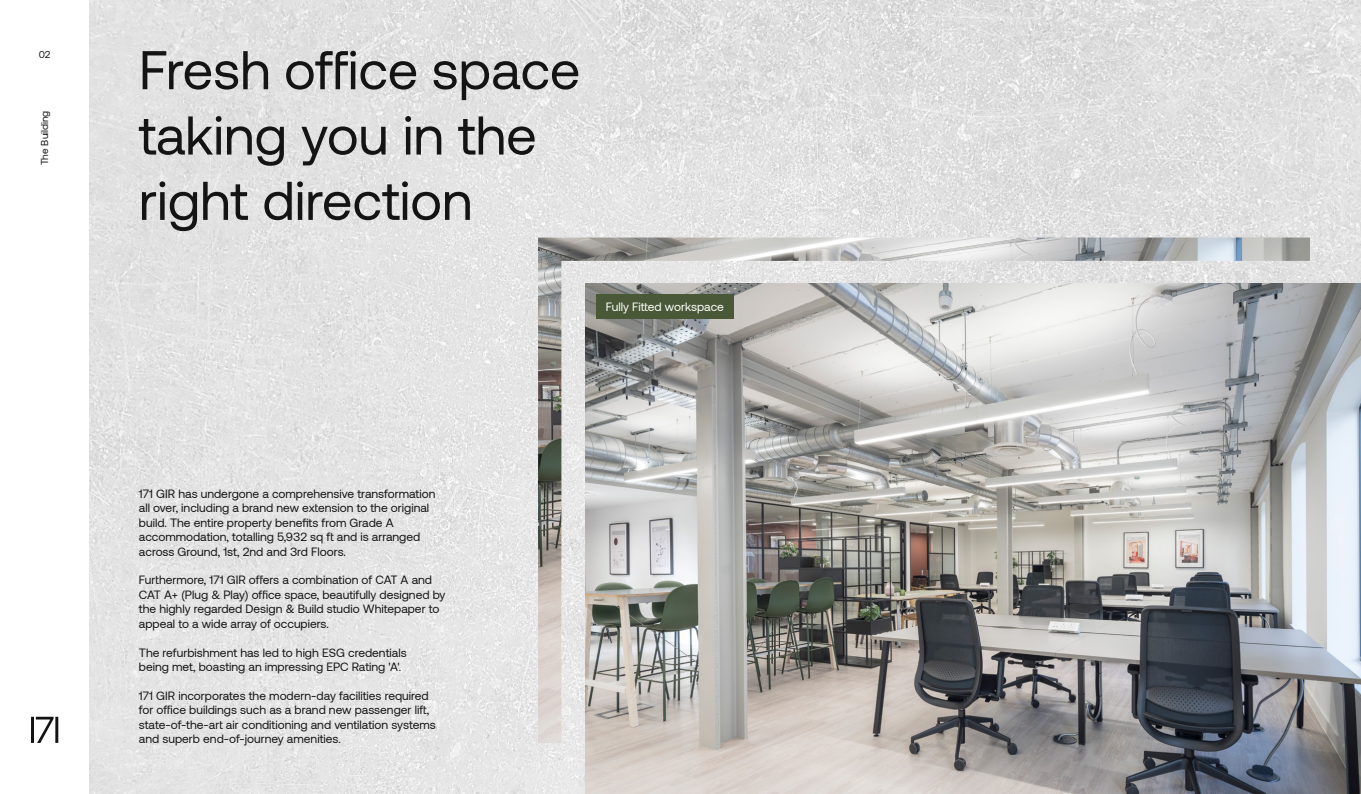
<style>
.page{position:relative;width:1361px;height:794px;background:#fff}
.page>*{position:absolute;margin:0;border:0;box-sizing:border-box;transform-origin:0 0}
.t1{font:54.4px/65.3px "Aeonik";color:#141414}
.t2{font:12px/14.4px "Aeonik";color:#141414}
.t3{font:12px "Aeonik";color:#fff}
.t4{font:10px "Aeonik";color:#141414}
</style>
<div class="page">
<img style="left:89px;top:0;width:1272px;height:794px">
<img style="left:538px;top:237px;width:772px;height:506px">
<img style="left:586px;top:283px;width:775px;height:511px">
<div style="left:596px;top:294px;width:137px;height:25px;background:#495837"></div>
<hr style="left:31px;top:717px;width:3px;height:26px;background:#141314">
<hr style="left:55px;top:717px;width:3px;height:26px;background:#141314">
<svg style="left:36px;top:717px;width:18px;height:26px"></svg>
<p class="t4" style="left:39px;top:49px;width:13px">02</p>
<p class="t4" style="left:39px;top:165px;width:56px;rotate:-90deg">The Building</p>
<h1 class="t1" style="left:139px;top:38px;width:443px">Fresh office space taking you in the right direction</h1>
<p class="t3" style="left:606px;top:300px;width:120px">Fully Fitted workspace</p>
<p class="t2" style="left:139px;top:487px;width:298px">171 GIR has undergone a comprehensive transformation all over, including a brand new extension to the original build. The entire property benefits from Grade A accommodation, totalling 5,932 sq ft and is arranged across Ground, 1st, 2nd and 3rd Floors.</p>
<p class="t2" style="left:139px;top:573px;width:308px">Furthermore, 171 GIR offers a combination of CAT A and CAT A+ (Plug &amp; Play) office space, beautifully designed by the highly regarded Design &amp; Build studio Whitepaper to appeal to a wide array of occupiers.</p>
<p class="t2" style="left:139px;top:645px;width:269px">The refurbishment has led to high ESG credentials being met, boasting an impressing EPC Rating 'A'.</p>
<p class="t2" style="left:139px;top:688px;width:298px">171 GIR incorporates the modern-day facilities required for office buildings such as a brand new passenger lift, state-of-the-art air conditioning and ventilation systems and superb end-of-journey amenities.</p>
</div>
